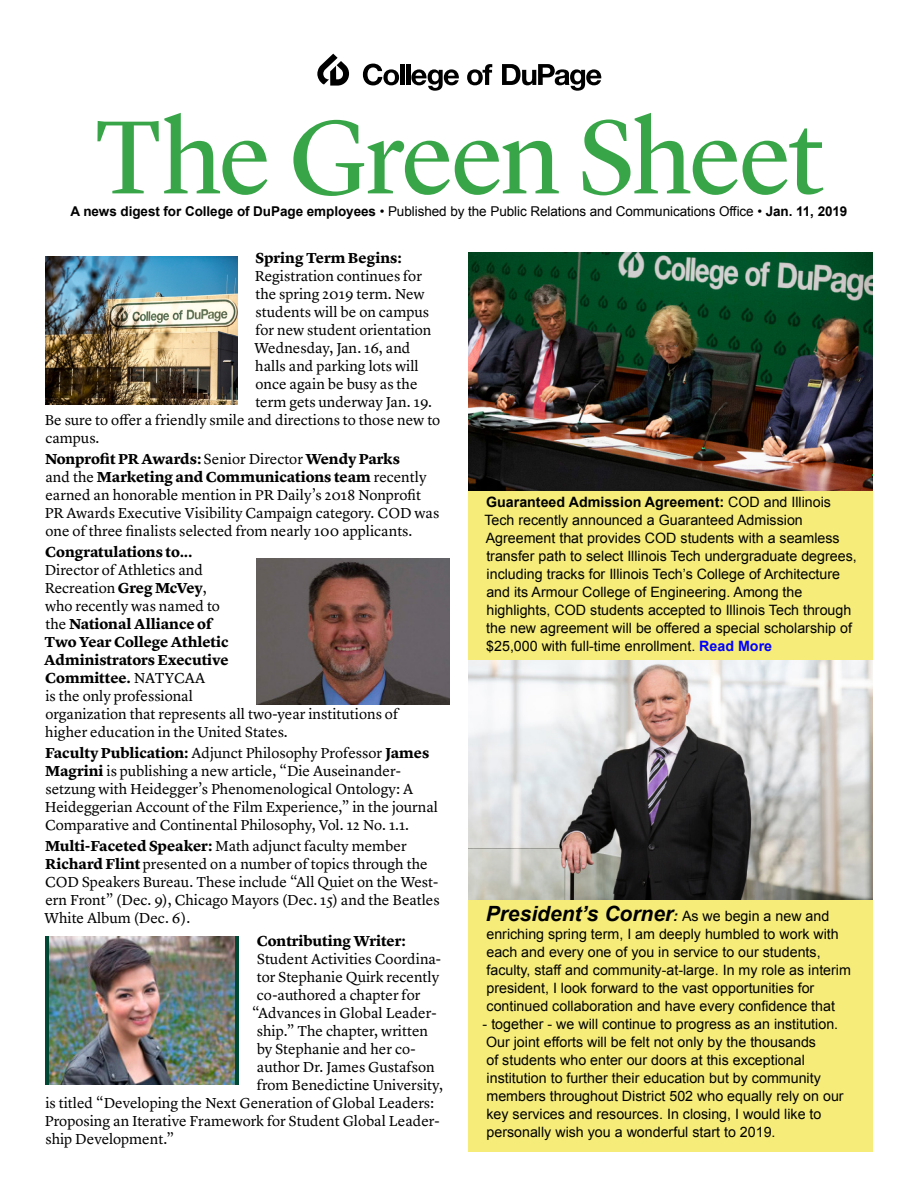
<style>
.page{position:relative;width:918px;height:1188px;background:#fff}
.page>*{position:absolute;margin:0;border:0;box-sizing:border-box;transform-origin:0 0}
.t1{font:108px "Lyon Display";letter-spacing:-.02em;color:#38a648}
.t2{font:italic 700 21px "Arial";color:#000}
.t3{font:15px/18px "Lyon Text";color:#000}
.t4{font:700 15px "Lyon Text";color:#000}
.t5{font:14.25px/18px "Arial";color:#000}
.t6{font:13.5px "Arial";letter-spacing:-.005em;color:#000}
.s1{font-weight:700}
.s2{font-weight:700;color:#00f}
.s3{font-size:14.25px}
.s4{font-weight:400;font-style:normal;font-size:14.25px}
</style>
<div class="page">
<div style="left:468px;top:253px;width:405px;height:899px;background:#f5ec7a"></div>
<svg style="left:317px;top:54px;width:32px;height:32px"></svg>
<svg style="left:363px;top:64px;width:36px;height:21px"></svg>
<hr style="left:400px;top:64px;width:4px;height:21px;background:#000">
<hr style="left:406px;top:64px;width:4px;height:21px;background:#000">
<svg style="left:411px;top:69px;width:48px;height:22px"></svg>
<svg style="left:467px;top:64px;width:25px;height:21px"></svg>
<svg style="left:502px;top:64px;width:100px;height:27px"></svg>
<img style="left:45px;top:256px;width:192px;height:149px">
<img style="left:468px;top:252px;width:405px;height:238px">
<img style="left:468px;top:661px;width:405px;height:238px">
<div style="left:45px;top:936px;width:193px;height:148px;background:#004834"></div>
<img style="left:49px;top:936px;width:186px;height:148px">
<img style="left:256px;top:558px;width:194px;height:147px">
<h1 class="t1" style="left:94px;top:77px;width:731px">The Green Sheet</h1>
<p class="t6" style="left:70px;top:202px;width:779px"><span class="s1">A news digest for College of DuPage employees</span> • Published by the Public Relations and Communications Office • <span class="s1">Jan. 11, 2019</span></p>
<p class="t4" style="left:256px;top:247px;width:148px">Spring Term Begins:</p>
<p class="t3" style="left:255px;top:266px;width:169px">Registration continues for</p>
<p class="t3" style="left:255px;top:284px;width:171px">the spring 2019 term. New</p>
<p class="t3" style="left:255px;top:302px;width:175px">students will be on campus</p>
<p class="t3" style="left:255px;top:320px;width:178px">for new student orientation</p>
<p class="t3" style="left:255px;top:338px;width:157px">Wednesday, Jan. 16, and</p>
<p class="t3" style="left:255px;top:356px;width:165px">halls and parking lots will</p>
<p class="t3" style="left:255px;top:374px;width:164px">once again be busy as the</p>
<p class="t3" style="left:255px;top:392px;width:178px">term gets underway Jan. 19.</p>
<p class="t3" style="left:45px;top:410px;width:397px">Be sure to offer a friendly smile and directions to those new to</p>
<p class="t3" style="left:45px;top:428px;width:56px">campus.</p>
<p class="t3" style="left:45px;top:449px;width:396px"><span class="s1">Nonprofit PR Awards:</span> Senior Director <span class="s1">Wendy Parks<br></span>and the <span class="s1">Marketing and Communications team</span> recently earned an honorable mention in PR Daily’s 2018 Nonprofit PR Awards Executive Visibility Campaign category. COD was one of three finalists selected from nearly 100 applicants.</p>
<p class="t4" style="left:45px;top:541px;width:149px">Congratulations to...</p>
<p class="t3" style="left:44px;top:560px;width:356px">Director of Athletics and<br>Recreation <span class="s1">Greg McVey</span>,<br>who recently was named to<br>the <span class="s1">National Alliance of<br>Two Year College Athletic<br>Administrators Executive<br>Committee.</span> NATYCAA<br>is the only professional<br>organization that represents all two-year institutions of higher education in the United States.</p>
<p class="t3" style="left:45px;top:743px;width:395px"><span class="s1">Faculty Publication:</span> Adjunct Philosophy Professor <span class="s1">James Magrini</span> is publishing a new article, “Die Auseinander&shy;setzung with Heidegger’s Phenomenological Ontology: A Heideggerian Account of the Film Experience,” in the journal Comparative and Continental Philosophy, Vol. 12 No. 1.1.</p>
<p class="t3" style="left:45px;top:836px;width:397px"><span class="s1">Multi-Faceted Speaker:</span> Math adjunct faculty member <span class="s1">Richard Flint</span> presented on a number of topics through the COD Speakers Bureau. These include “All Quiet on the West&shy;ern Front” (Dec. 9), Chicago Mayors (Dec. 15) and the Beatles White Album (Dec. 6).</p>
<p class="t4" style="left:257px;top:929px;width:151px">Contributing Writer:</p>
<p class="t3" style="left:257px;top:949px;width:186px">Student Activities Coordina-</p>
<p class="t3" style="left:257px;top:967px;width:184px">tor Stephanie Quirk recently</p>
<p class="t3" style="left:257px;top:985px;width:165px">co-authored a chapter for</p>
<p class="t3" style="left:252px;top:1003px;width:186px">“Advances in Global Leader-</p>
<p class="t3" style="left:257px;top:1021px;width:173px">ship.” The chapter, written</p>
<p class="t3" style="left:257px;top:1039px;width:160px">by Stephanie and her co-</p>
<p class="t3" style="left:257px;top:1057px;width:179px">author Dr. James Gustafson</p>
<p class="t3" style="left:257px;top:1075px;width:188px">from Benedictine University,</p>
<p class="t3" style="left:45px;top:1093px;width:390px">is titled “Developing the Next Generation of Global Leaders:</p>
<p class="t3" style="left:45px;top:1111px;width:396px">Proposing an Iterative Framework for Student Global Leader-</p>
<p class="t3" style="left:45px;top:1129px;width:130px">ship Development.”</p>
<p class="t5" style="left:484px;top:493px;width:374px"><span class="s1">Guaranteed Admission Agreement:</span> COD and Illinois Tech recently announced a Guaranteed Admission Agreement that provides COD students with a seamless transfer path to select Illinois Tech undergraduate degrees, including tracks for Illinois Tech’s College of Architecture and its Armour College of Engineering. Among the highlights, COD students accepted to Illinois Tech through the new agreement will be offered a special scholarship of $25,000 with full-time enrollment. <span class="s2">Read More</span></p>
<h2 class="t2" style="left:486px;top:900px;width:345px">President’s Corner<span class="s3">:</span> <span class="s4">As we begin a new and</span></h2>
<p class="t5" style="left:486px;top:925px;width:366px">enriching spring term, I am deeply humbled to work with each and every one of you in service to our students, faculty, staff and community-at-large. In my role as interim president, I look forward to the vast opportunities for continued collaboration and have every confidence that</p>
<p class="t5" style="left:483px;top:1015px;width:363px">- together - we will continue to progress as an institution.<br>Our joint efforts will be felt not only by the thousands<br>of students who enter our doors at this exceptional institution to further their education but by community members throughout District 502 who equally rely on our key services and resources. In closing, I would like to personally wish you a wonderful start to 2019.</p>
</div>
